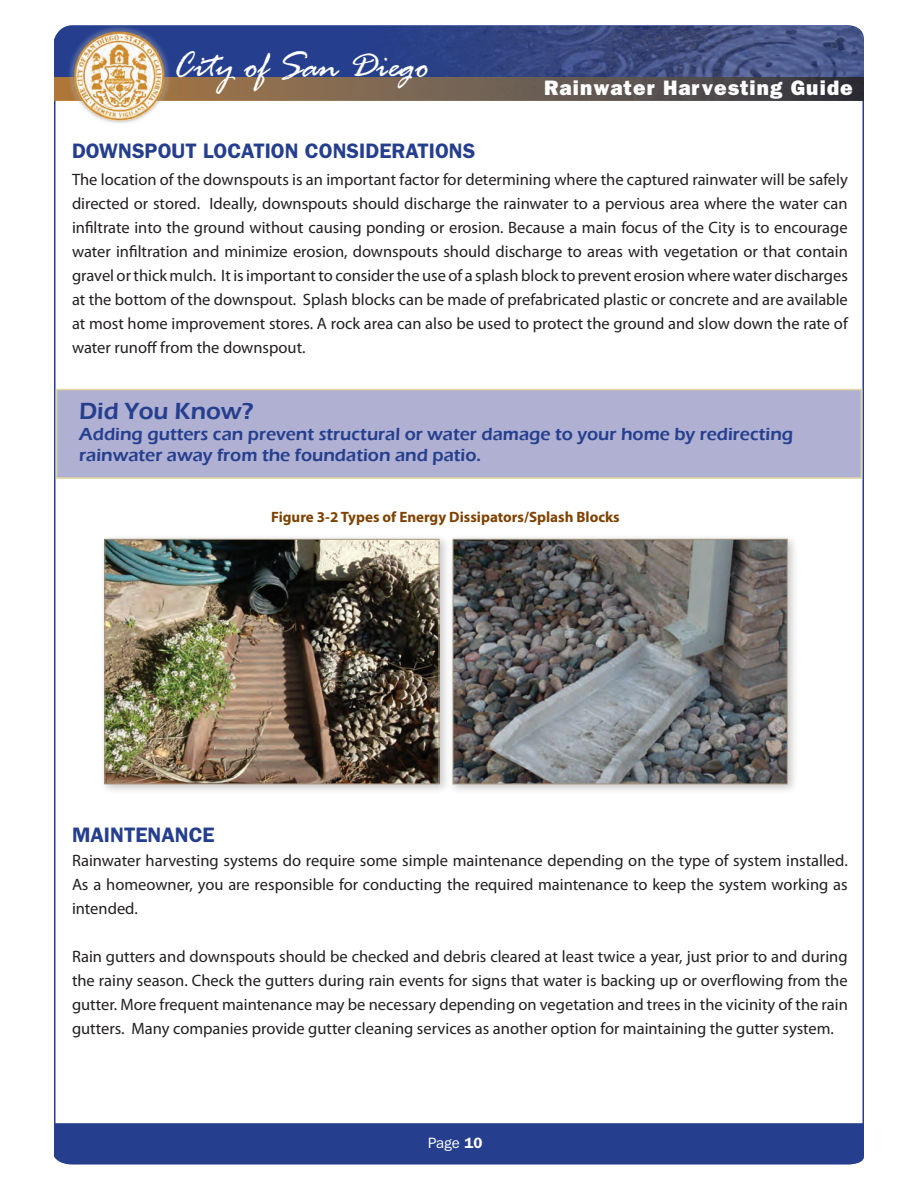
<style>
.page{position:relative;width:918px;height:1188px;background:#fff}
.page>*{position:absolute;margin:0;border:0;box-sizing:border-box;transform-origin:0 0}
.t1{font:italic 39.45px "Rage";color:#fff}
.t2{font:600 24px "Eras ITC";color:#253f8e}
.t3{font:600 21px "ITC Franklin Gothic Std";color:#253f8e}
.t4{font:21px "ITC Franklin Gothic Std Hvy";letter-spacing:.05em;color:#fff}
.t5{font:600 18px/21px "Eras ITC";color:#253f8e}
.t6{font:16.5px/24px "Myriad Pro";color:#231f20;text-align:justify}
.t7{font:700 15px "Myriad Pro";color:#7e4200}
.t8{font:15px "ITC Franklin Gothic Std";color:#fff}
.s1{font-weight:600}
</style>
<div class="page">
<svg style="left:54px;top:25px;width:799px;height:75px;background:#2b4490"></svg>
<img style="left:304px;top:26px;width:560px;height:74px">
<svg style="left:55px;top:77px;width:808px;height:23px;background:#6b5a4c"></svg>
<div style="left:54px;top:1123px;width:810px;height:42px;background:#253f8e"></div>
<img style="left:67px;top:25px;width:106px;height:98px">
<div style="left:56px;top:389px;width:806px;height:90px;background:#afb0d2;border:2px solid #e4d5a3"></div>
<div style="left:99px;top:534px;width:352px;height:262px;background:#231f20;opacity:.25"></div>
<img style="left:106px;top:541px;width:332px;height:241px">
<div style="left:104px;top:539px;width:336px;height:245px;border:1px solid #a59680"></div>
<div style="left:447px;top:534px;width:352px;height:262px;background:#231f20;opacity:.25"></div>
<img style="left:455px;top:541px;width:331px;height:241px">
<div style="left:453px;top:539px;width:335px;height:245px;border:1px solid #a59680"></div>
<h1 class="t1" style="left:172px;top:44px;width:259px">City of San Diego</h1>
<p class="t4" style="left:544px;top:76px;width:310px">Rainwater Harvesting Guide</p>
<p class="t3" style="left:72px;top:139px;width:29px">DOWNSPO</p>
<p class="t3" style="left:172px;top:139px;width:55px">UT LOCATION</p>
<p class="t3" style="left:305px;top:139px;width:27px">CONSIDERATIONS</p>
<p class="t6" style="left:72px;top:168px;width:777px">The location of the downspouts is an important factor for determining where the captured rainwater will be safely directed or stored. Ideally, downspouts should discharge the rainwater to a pervious area where the water can infiltrate into the ground without causing ponding or erosion. Because a main focus of the City is to encourage water infiltration and minimize erosion, downspouts should discharge to areas with vegetation or that contain gravel or thick mulch. It is important to consider the use of a splash block to prevent erosion where water discharges at the bottom of the downspout. Splash blocks can be made of prefabricated plastic or concrete and are available at most home improvement stores. A rock area can also be used to protect the ground and slow down the rate of water runoff from the downspout.</p>
<h2 class="t2" style="left:79px;top:398px;width:176px">Did You Know?</h2>
<p class="t5" style="left:79px;top:424px;width:716px">Adding gutters can prevent structural or water damage to your home by redirecting rainwater away from the foundation and patio.</p>
<p class="t7" style="left:271px;top:508px;width:350px">Figure 3-2 Types of Energy Dissipators/Splash Blocks</p>
<p class="t3" style="left:72px;top:823px;width:14px">MAINTENANCE</p>
<p class="t6" style="left:72px;top:849px;width:777px">Rainwater harvesting systems do require some simple maintenance depending on the type of system installed.<br>As a homeowner, you are responsible for conducting the required maintenance to keep the system working as intended.</p>
<p class="t6" style="left:72px;top:945px;width:777px">Rain gutters and downspouts should be checked and debris cleared at least twice a year, just prior to and during the rainy season. Check the gutters during rain events for signs that water is backing up or overflowing from the gutter. More frequent maintenance may be necessary depending on vegetation and trees in the vicinity of the rain gutters. Many companies provide gutter cleaning services as another option for maintaining the gutter system.</p>
<p class="t8" style="left:428px;top:1134px;width:56px">Page <span class="s1">10</span></p>
</div>
